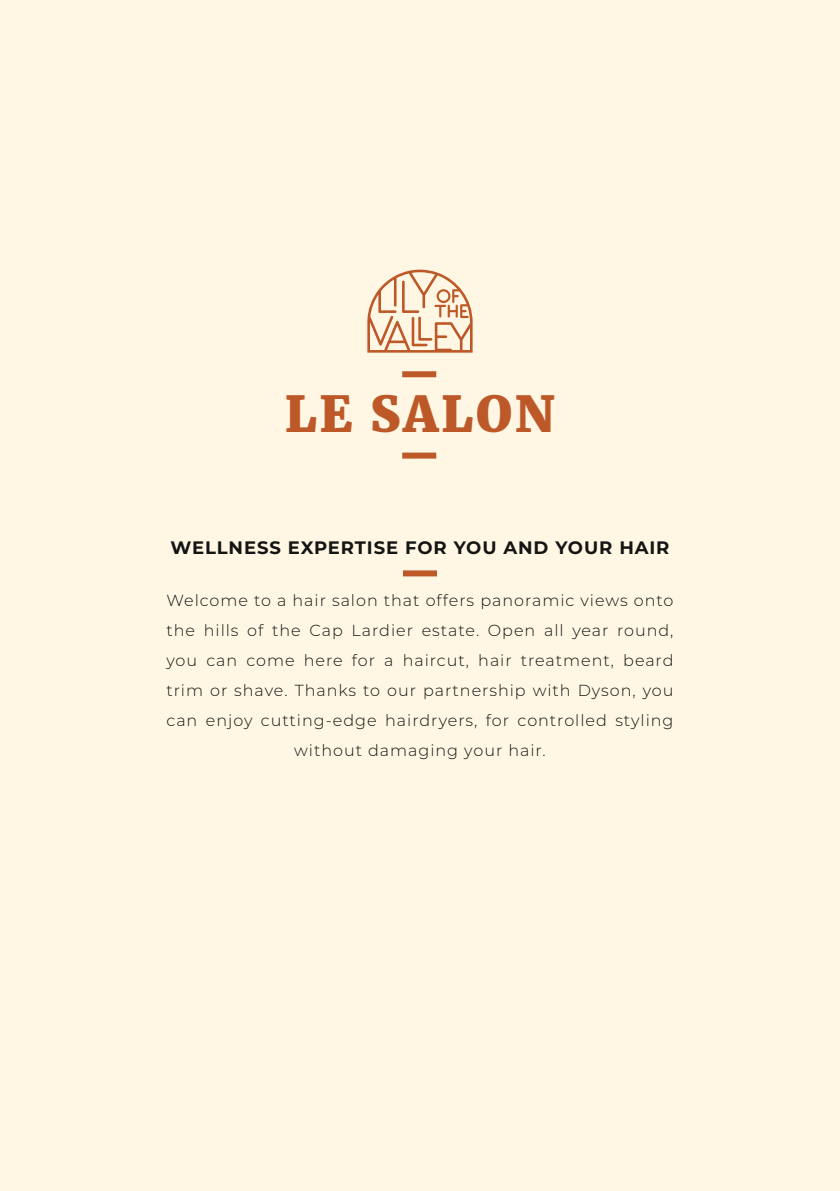
<style>
.page{position:relative;width:840px;height:1191px;background:#fff}
.page>*{position:absolute;margin:0;border:0;box-sizing:border-box;transform-origin:0 0}
.t1{font:800 49px "Merriweather";letter-spacing:.06em;color:#bd5929}
.t2{font:700 18px "Montserrat";letter-spacing:.05em;color:#131413}
.t3{font:300 16px/30px "Montserrat";letter-spacing:.06em;color:#131413;text-align:center}
</style>
<div class="page">
<div style="left:0;top:0;width:839px;height:1191px;background:#fff7e3"></div>
<div style="left:403px;top:570px;width:34px;height:6px;background:#bd5929"></div>
<svg style="left:367px;top:270px;width:105px;height:83px"></svg>
<div style="left:402px;top:452px;width:34px;height:6px;background:#bd5929"></div>
<div style="left:402px;top:371px;width:34px;height:6px;background:#bd5929"></div>
<p class="t1" style="left:285px;top:384px;width:271px">LE SALON</p>
<p class="t2" style="left:170px;top:534px;width:500px">WELLNESS EXPERTISE FOR YOU AND YOUR HAIR</p>
<p class="t3" style="left:166px;top:584px;width:508px">Welcome to a hair salon that offers panoramic views onto the hills of the Cap Lardier estate. Open all year round, you can come here for a haircut, hair treatment, beard trim or shave. Thanks to our partnership with Dyson, you can enjoy cutting-edge hairdryers, for controlled styling without damaging your hair.</p>
</div>
